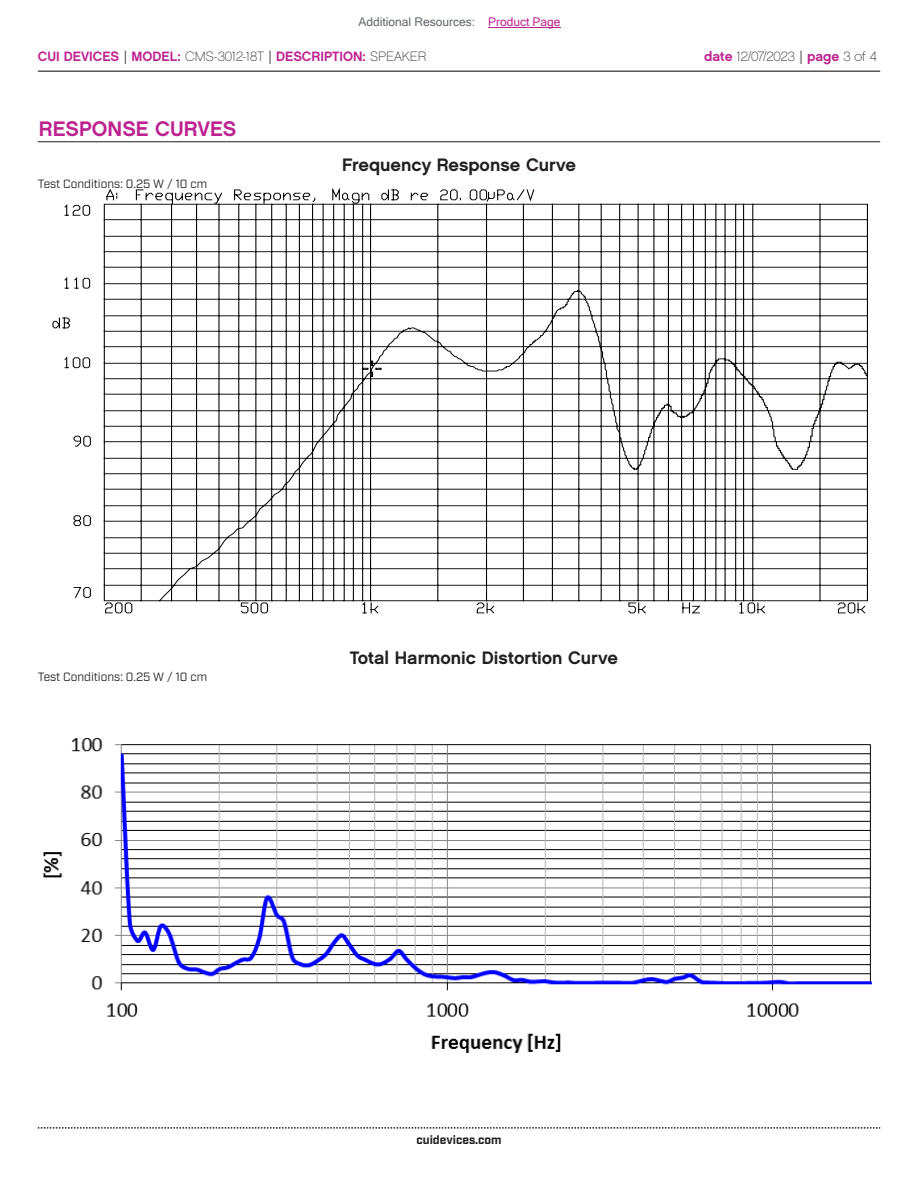
<style>
.page{position:relative;width:918px;height:1188px;background:#fff}
.page>*{position:absolute;margin:0;border:0;box-sizing:border-box;transform-origin:0 0}
.t1{font:21px "Chalet New York Nineteen Sixty";color:#bd238f}
.t2{font:18px "Chalet New York Nineteen Sixty";color:#231f20}
.t3{font:13.5px "Chalet New York Nineteen Sixty";color:#bd238f}
.t4{font:13.5px "Chalet Paris Nineteen Sixty";letter-spacing:-.01em;color:#231f20}
.t5{font:12px "Industry";color:#231f20}
.t6{font:12px "Microsoft Sans Serif";color:#63676b}
.t7{font:700 12px "Industry";color:#231f20}
.s1{color:#bd238f}
.s2{font-family:"Industry";color:#231f20}
.s3{font-family:"Chalet Paris Nineteen Sixty";color:#231f20}
.s4{font-family:"Chalet New York Nineteen Sixty";color:#bd238f}
.s5{font-family:"Industry"}
</style>
<div class="page">
<hr style="left:38px;top:71px;width:842px;height:1px;background:#231f20">
<svg style="left:38px;top:1127px;width:842px;height:2px"></svg>
<svg style="left:52px;top:188px;width:816px;height:425px"></svg>
<hr style="left:38px;top:141px;width:842px;height:1px;background:#231f20">
<img style="left:43px;top:738px;width:829px;height:315px">
<hr style="left:488px;top:27px;width:73px;height:1px;background:#bd238f">
<p class="t6" style="left:358px;top:15px;width:204px">Additional Resources: <span class="s1">Product Page</span></p>
<p class="t3" style="left:38px;top:47px;width:390px">CUI DEVICES <span class="s2">|</span> MODEL: <span class="s3">CMS-3012-18T</span> <span class="s2">|</span> DESCRIPTION: <span class="s3">SPEAKER</span></p>
<p class="t4" style="left:704px;top:48px;width:174px"><span class="s4">date</span> 12/07/2023 <span class="s5">|</span> <span class="s4">page</span> 3 of 4</p>
<p class="t1" style="left:39px;top:115px;width:199px">RESPONSE CURVES</p>
<p class="t5" style="left:38px;top:176px;width:171px">Test Conditions: 0.25 W / 10 cm</p>
<p class="t2" style="left:342px;top:153px;width:235px">Frequency Response Curve</p>
<p class="t5" style="left:38px;top:669px;width:171px">Test Conditions: 0.25 W / 10 cm</p>
<p class="t2" style="left:350px;top:646px;width:270px">Total Harmonic Distortion Curve</p>
<p class="t7" style="left:416px;top:1132px;width:87px">cuidevices.com</p>
</div>
